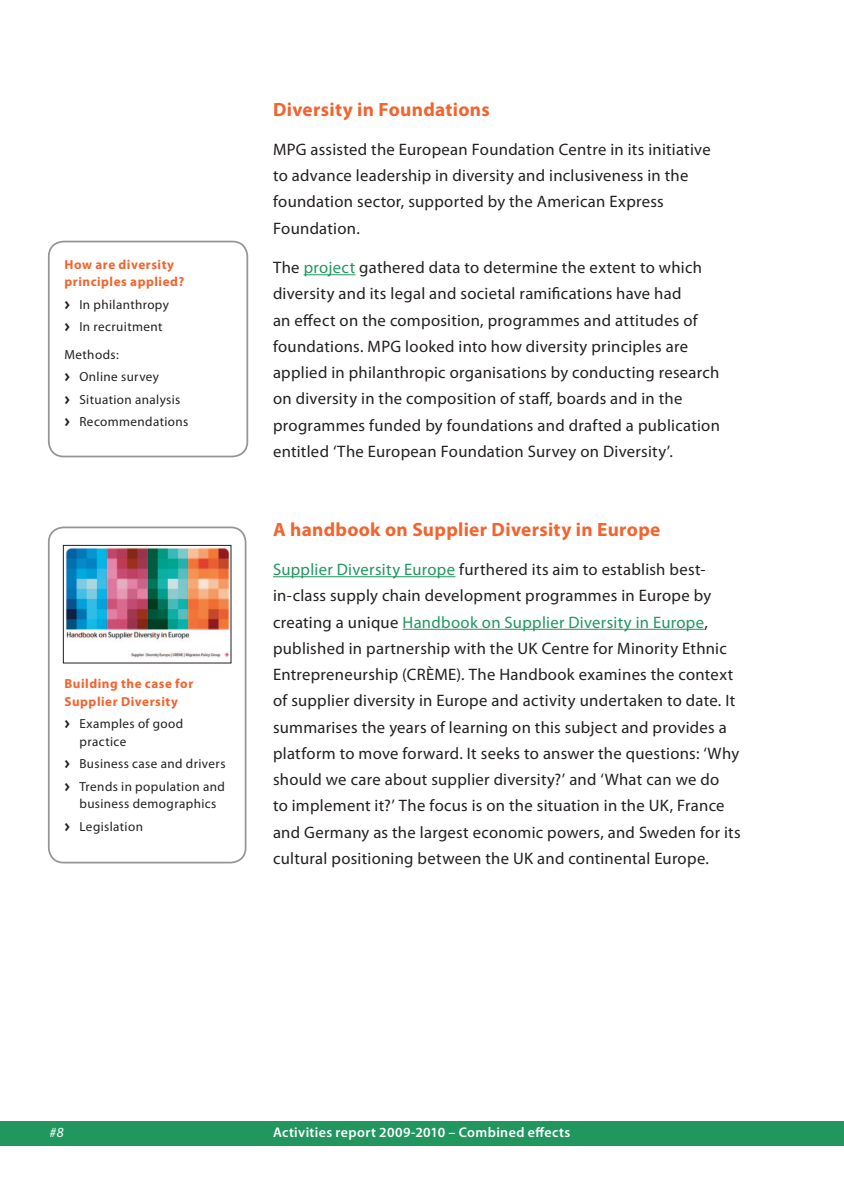
<style>
.page{position:relative;width:844px;height:1191px;background:#fff}
.page>*{position:absolute;margin:0;border:0;box-sizing:border-box;transform-origin:0 0}
.t1{font:700 19.25px "Myriad Pro";letter-spacing:.015em;color:#f2642f}
.t2{font:16.62px/26.2px "Myriad Pro";letter-spacing:.015em;color:#231f20}
.t3{font:600 14px "Myriad Pro";letter-spacing:.025em;color:#fff}
.t4{font:italic 14px "Myriad Pro";color:#fff}
.t5{font:13.12px/22.4px "Myriad Pro";letter-spacing:.03em;color:#231f20}
.t6{font:700 13.12px/17.5px "Myriad Pro";letter-spacing:.04em;color:#f2642f}
.s1{font-family:"Meta Plus Bold Caps"}
.s2{color:#21965e}
</style>
<div class="page">
<div style="left:0;top:1121px;width:843px;height:25px;background:#21965e"></div>
<img style="left:65px;top:547px;width:164px;height:111px">
<div style="left:63px;top:545px;width:168px;height:118px;border:1px solid #231f20"></div>
<div style="left:48px;top:526px;width:198px;height:337px;border:2px solid #939598;border-radius:15px"></div>
<hr style="left:303px;top:274px;width:52px;height:1px;background:#21965e">
<hr style="left:273px;top:576px;width:182px;height:1px;background:#21965e">
<hr style="left:402px;top:629px;width:302px;height:1px;background:#21965e">
<div style="left:48px;top:241px;width:200px;height:216px;border:2px solid #939598;border-radius:15px"></div>
<p class="t6" style="left:64px;top:255px;width:121px">How are diversity principles applied?</p>
<p class="t5" style="left:64px;top:293px;width:106px"><span class="s1">&gt;</span> In philanthropy <span class="s1">&gt;</span> In recruitment</p>
<p class="t5" style="left:64px;top:343px;width:125px">Methods:<br><span class="s1">&gt;</span> Online survey<br><span class="s1">&gt;</span> Situation analysis <span class="s1">&gt;</span> Recommendations</p>
<p class="t6" style="left:64px;top:675px;width:130px">Building the case for<br>Supplier Diversity</p>
<p class="t5" style="left:79px;top:715px;width:105px;line-height:17.5px;text-indent:-15px"><span class="s1">&gt;</span> Examples of good practice</p>
<p class="t5" style="left:64px;top:752px;width:162px"><span class="s1">&gt;</span> Business case and drivers <span class="s1">&gt;</span> Trends in population and</p>
<p class="t5" style="left:64px;top:792px;width:153px;text-indent:15px">business demographics <span class="s1">&gt;</span> Legislation</p>
<p class="t1" style="left:273px;top:96px;width:218px">Diversity in Foundations</p>
<p class="t2" style="left:273px;top:136px;width:439px">MPG assisted the European Foundation Centre in its initiative to advance leadership in diversity and inclusiveness in the foundation sector, supported by the American Express Foundation.</p>
<p class="t2" style="left:273px;top:254px;width:448px">The <span class="s2">project</span> gathered data to determine the extent to which diversity and its legal and societal ramifications have had<br>an effect on the composition, programmes and attitudes of foundations. MPG looked into how diversity principles are applied in philanthropic organisations by conducting research on diversity in the composition of staff, boards and in the programmes funded by foundations and drafted a publication entitled ‘The European Foundation Survey on Diversity’.</p>
<p class="t1" style="left:273px;top:516px;width:389px">A handbook on Supplier Diversity in Europe</p>
<p class="t2" style="left:273px;top:556px;width:469px"><span class="s2">Supplier Diversity Europe</span> furthered its aim to establish best&shy;in-class supply chain development programmes in Europe by creating a unique <span class="s2">Handbook on Supplier Diversity in Europe</span>, published in partnership with the UK Centre for Minority Ethnic Entrepreneurship (CRÈME). The Handbook examines the context of supplier diversity in Europe and activity undertaken to date. It summarises the years of learning on this subject and provides a platform to move forward. It seeks to answer the questions: ‘Why should we care about supplier diversity?’ and ‘What can we do<br>to implement it?’ The focus is on the situation in the UK, France and Germany as the largest economic powers, and Sweden for its cultural positioning between the UK and continental Europe.</p>
<p class="t4" style="left:50px;top:1124px;width:16px">#8</p>
<p class="t3" style="left:273px;top:1123px;width:299px">Activities report 2009-2010 – Combined effects</p>
</div>
